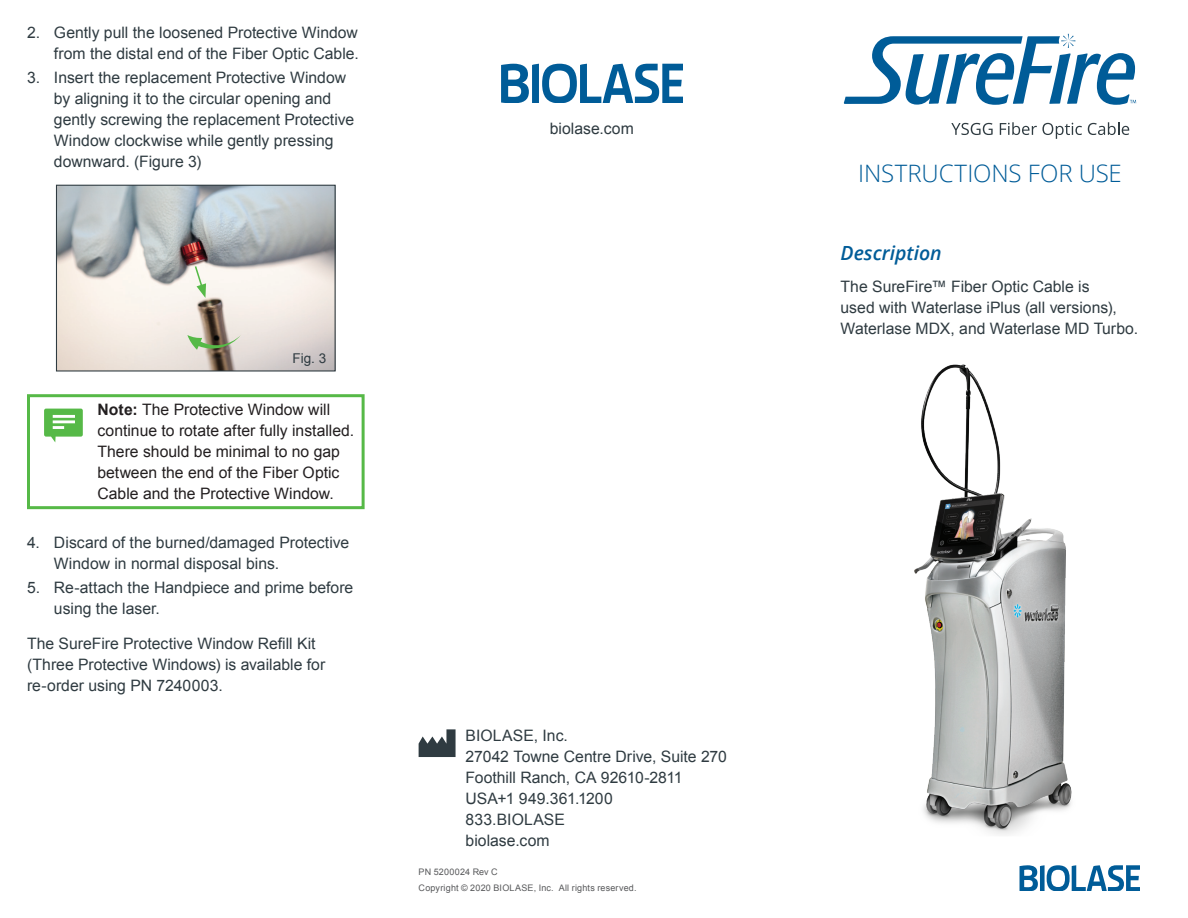
<style>
.page{position:relative;width:1188px;height:918px;background:#fff}
.page>*{position:absolute;margin:0;border:0;box-sizing:border-box;transform-origin:0 0}
.t1{font:300 24px "Open Sans";letter-spacing:-.005em;color:#005c98}
.t2{font:italic 600 19.5px "Open Sans";color:#005c98}
.t3{font:15.75px/21px "Arial";color:#2f3b41}
.t4{font:15.75px/21px "Arial";color:#231f20}
.t5{font:13.5px "Arial";color:#2f3b41}
.t6{font:9px/16.5px "Arial";letter-spacing:.025em;color:#57585a}
.s1{font-weight:700}
</style>
<div class="page">
<svg style="left:844px;top:34px;width:292px;height:71px"></svg>
<svg style="left:951px;top:123px;width:42px;height:12px"></svg>
<svg style="left:1000px;top:122px;width:82px;height:17px"></svg>
<svg style="left:1088px;top:122px;width:41px;height:13px"></svg>
<svg style="left:418px;top:729px;width:38px;height:28px"></svg>
<svg style="left:501px;top:64px;width:182px;height:39px"></svg>
<svg style="left:1020px;top:865px;width:119px;height:26px"></svg>
<div style="left:27px;top:394px;width:338px;height:115px;border:3px solid #56b947"></div>
<svg style="left:44px;top:409px;width:39px;height:33px"></svg>
<img style="left:58px;top:187px;width:276px;height:183px">
<div style="left:56px;top:185px;width:280px;height:187px;border:1px solid #2f3b41"></div>
<svg style="left:187px;top:335px;width:54px;height:15px"></svg>
<svg style="left:194px;top:265px;width:12px;height:33px"></svg>
<img style="left:914px;top:364px;width:158px;height:471px">
<p class="t3" style="left:27px;top:23px;width:333px;text-align:right">2. Gently pull the loosened Protective Window from the distal end of the Fiber Optic Cable.</p>
<p class="t3" style="left:54px;top:68px;width:302px;text-indent:-27px">3. Insert the replacement Protective Window by aligning it to the circular opening and gently screwing the replacement Protective Window clockwise while gently pressing downward. (Figure 3)</p>
<p class="t3" style="left:550px;top:118px;width:86px">biolase.com</p>
<p class="t5" style="left:293px;top:350px;width:35px">Fig. 3</p>
<p class="t4" style="left:97px;top:400px;width:258px"><span class="s1">Note:</span> The Protective Window will continue to rotate after fully installed.<br>There should be minimal to no gap between the end of the Fiber Optic Cable and the Protective Window.</p>
<p class="t3" style="left:54px;top:533px;width:297px;text-indent:-27px">4. Discard of the burned/damaged Protective<br>Window in normal disposal bins.</p>
<p class="t3" style="left:54px;top:578px;width:301px;text-indent:-27px">5. Re-attach the Handpiece and prime before using the laser.</p>
<p class="t3" style="left:27px;top:633px;width:300px">The SureFire Protective Window Refill Kit (Three Protective Windows) is available for re-order using PN 7240003.</p>
<p class="t3" style="left:466px;top:726px;width:263px">BIOLASE, Inc.<br>27042 Towne Centre Drive, Suite 270<br>Foothill Ranch, CA 92610-2811<br>USA+1 949.361.1200<br>833.BIOLASE<br>biolase.com</p>
<p class="t6" style="left:419px;top:863px;width:219px">PN 5200024 Rev C<br>Copyright © 2020 BIOLASE, Inc. All rights reserved.</p>
<h1 class="t1" style="left:858px;top:157px;width:265px">INSTRUCTIONS FOR USE</h1>
<p class="t2" style="left:841px;top:240px;width:103px">Description</p>
<p class="t3" style="left:841px;top:276px;width:299px">The SureFire™ Fiber Optic Cable is<br>used with Waterlase iPlus (all versions),<br>Waterlase MDX, and Waterlase MD Turbo.</p>
</div>
